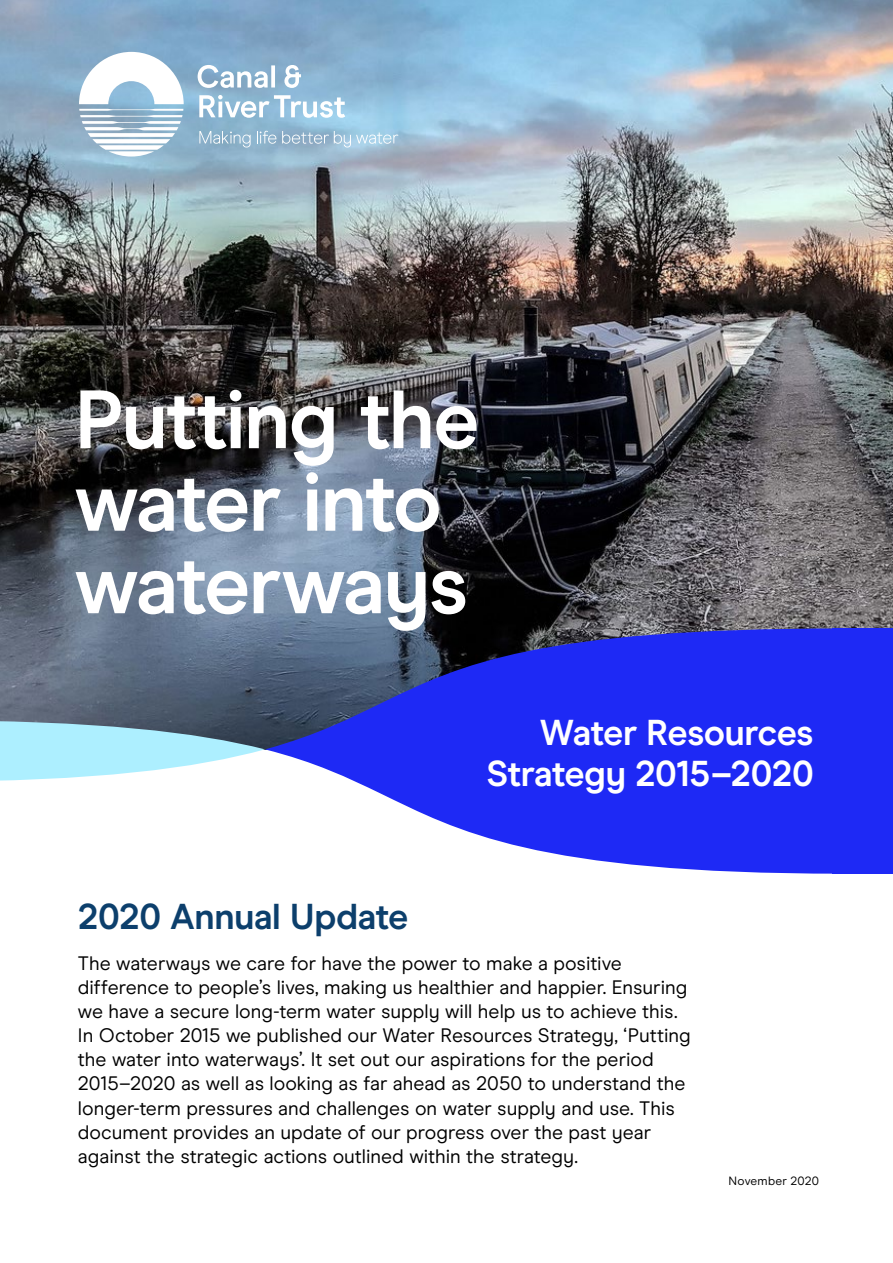
<style>
.page{position:relative;width:893px;height:1263px;background:#fff}
.page>*{position:absolute;margin:0;border:0;box-sizing:border-box;transform-origin:0 0}
.t1{font:700 82.5px/82.5px "Modern Era";letter-spacing:-.03em;color:#fff}
.t2{font:700 36px/41.4px "Modern Era";letter-spacing:-.02em;color:#fff;text-align:right}
.t3{font:700 36px "Modern Era";letter-spacing:-.01em;color:#0c3f6c}
.t4{font:19.5px/24px "Modern Era";color:#000}
.t5{font:12px "Modern Era";letter-spacing:.02em;color:#000}
</style>
<div class="page">
<img style="left:0;top:0;width:893px;height:720px">
<svg style="left:0;top:720px;width:265px;height:61px"></svg>
<svg style="left:265px;top:628px;width:567px;height:246px;fill:#1e29f5"></svg>
<div style="left:832px;top:628px;width:61px;height:246px;background:#1e29f5"></div>
<svg style="left:79px;top:52px;width:105px;height:105px"></svg>
<svg style="left:198px;top:65px;width:77px;height:23px"></svg>
<svg style="left:284px;top:65px;width:17px;height:23px"></svg>
<svg style="left:199px;top:95px;width:146px;height:23px"></svg>
<svg style="left:199px;top:131px;width:52px;height:16px"></svg>
<svg style="left:257px;top:131px;width:19px;height:13px"></svg>
<svg style="left:282px;top:131px;width:116px;height:16px;background:#a8c7db"></svg>
<h1 class="t1" style="left:74px;top:379px;width:407px">Putting the water into waterways</h1>
<h2 class="t2" style="left:486px;top:711px;width:329px">Water Resources<br>Strategy 2015–2020</h2>
<h2 class="t3" style="left:78px;top:896px;width:332px">2020 Annual Update</h2>
<p class="t4" style="left:78px;top:952px;width:614px">The waterways we care for have the power to make a positive difference to people’s lives, making us healthier and happier. Ensuring we have a secure long-term water supply will help us to achieve this.<br>In October 2015 we published our Water Resources Strategy, ‘Putting the water into waterways’. It set out our aspirations for the period 2015–2020 as well as looking as far ahead as 2050 to understand the longer-term pressures and challenges on water supply and use. This document provides an update of our progress over the past year against the strategic actions outlined within the strategy.</p>
<p class="t5" style="left:729px;top:1174px;width:92px">November 2020</p>
</div>
